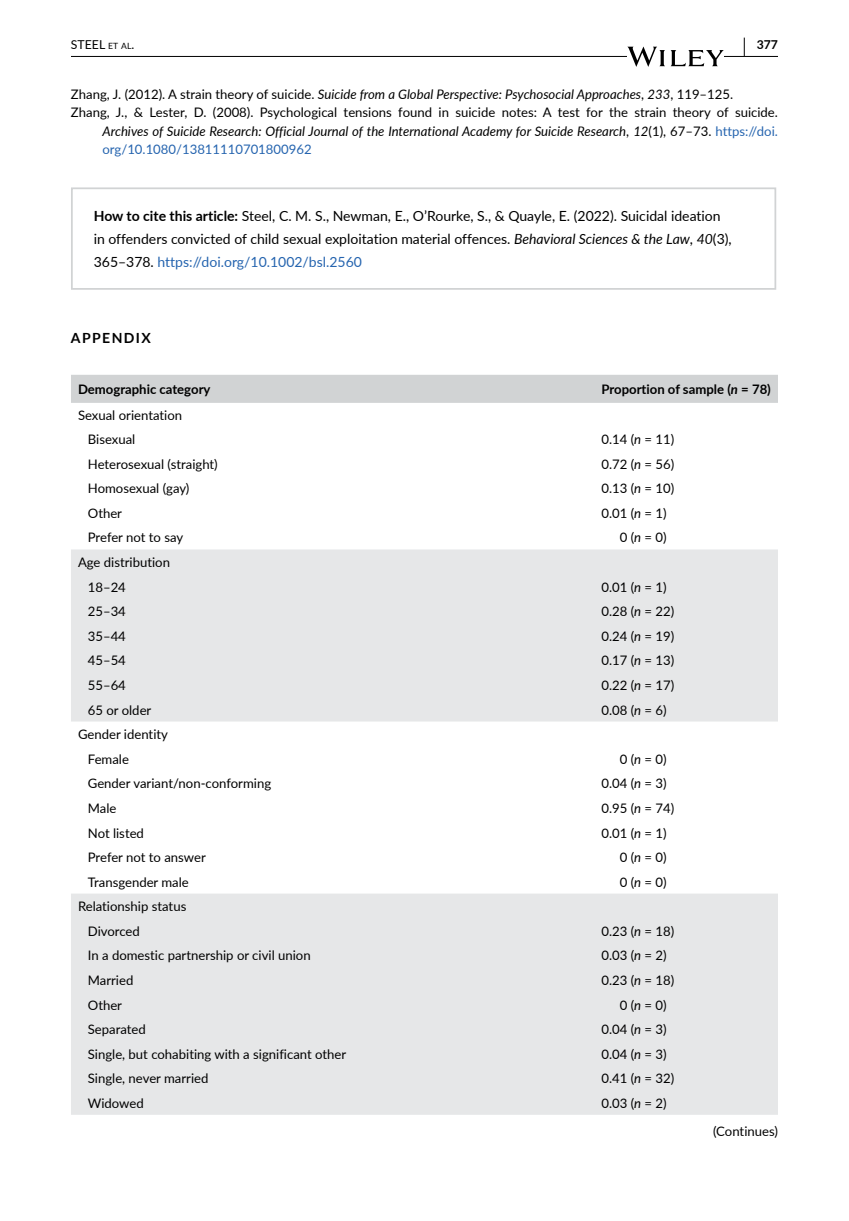
<style>
.page{position:relative;width:849px;height:1221px;background:#fff}
.page>*{position:absolute;margin:0;border:0;box-sizing:border-box;transform-origin:0 0}
.t1{font:14px/22.8px "Lato";color:#000}
.t2{font:700 14px "Lato";letter-spacing:.1em;color:#000}
.t3{font:13.12px/24.5px "Lato";color:#000}
.t4{font:italic 13.12px "Lato";color:#000}
.t5{font:700 13.12px "Lato";color:#000}
.t6{font:13.12px "Lato";color:#2564af}
.t7{font:12.25px "Lato";color:#000}
.t8{font:700 12.25px "Lato";color:#000}
.s1{font-size:8.58px}
.s2{font-style:normal}
.s3{font-style:normal;color:#2564af}
.s4{font-weight:700}
.s5{font-style:italic}
.s6{color:#2564af}
</style>
<div class="page">
<div style="left:71px;top:187px;width:705px;height:103px;border:2px solid #d1d3d4"></div>
<hr style="left:71px;top:56px;width:706px;height:1px;background:#000">
<svg style="left:627px;top:47px;width:96px;height:20px"></svg>
<svg style="left:743px;top:38px;width:1px;height:18px"></svg>
<div style="left:71px;top:375px;width:706px;height:28px;background:#d1d3d4"></div>
<svg style="left:71px;top:549px;width:706px;height:565px;fill:#e6e7e8"></svg>
<p class="t7" style="left:71px;top:36px;width:65px">STEEL <span class="s1">et al</span>.</p>
<p class="t8" style="left:756px;top:36px;width:22px">377</p>
<p class="t4" style="left:71px;top:85px;width:663px"><span class="s2">Zhang, J. (2012). A strain theory of suicide.</span> Suicide from a Global Perspective: Psychosocial Approaches<span class="s2">,</span> 233<span class="s2">, 119–125.</span></p>
<p class="t3" style="left:71px;top:100px;width:708px">Zhang, J., &amp; Lester, D. (2008). Psychological tensions found in suicide notes: A test for the strain theory of suicide.</p>
<p class="t4" style="left:102px;top:121px;width:676px">Archives of Suicide Research: Official Journal of the International Academy for Suicide Research<span class="s2">,</span> 12<span class="s2">(1), 67–73.</span> <span class="s3">https://doi.</span></p>
<p class="t6" style="left:102px;top:140px;width:210px">org/10.1080/13811110701800962</p>
<p class="t1" style="left:94px;top:204px;width:639px"><span class="s4">How to cite this article:</span> Steel, C. M. S., Newman, E., O’Rourke, S., &amp; Quayle, E. (2022). Suicidal ideation in offenders convicted of child sexual exploitation material offences. <span class="s5">Behavioral Sciences &amp; the Law</span>, <span class="s5">40</span>(3),<br>365–378. <span class="s6">https://doi.org/10.1002/bsl.2560</span></p>
<p class="t2" style="left:71px;top:327px;width:81px">APPENDIX</p>
<p class="t5" style="left:78px;top:379px;width:134px">Demographic category</p>
<p class="t5" style="left:601px;top:379px;width:171px">Proportion of sample (<span class="s5">n</span> = 78)</p>
<p class="t3" style="left:88px;top:402px;width:96px;text-indent:-10px">Sexual orientation<br>Bisexual</p>
<p class="t3" style="left:601px;top:426px;width:74px">0.14 (<span class="s5">n</span> = 11)</p>
<p class="t3" style="left:88px;top:451px;width:131px">Heterosexual (straight)</p>
<p class="t3" style="left:601px;top:451px;width:74px">0.72 (<span class="s5">n</span> = 56)</p>
<p class="t3" style="left:88px;top:475px;width:103px">Homosexual (gay)</p>
<p class="t3" style="left:601px;top:475px;width:74px">0.13 (<span class="s5">n</span> = 10)</p>
<p class="t3" style="left:88px;top:500px;width:36px">Other</p>
<p class="t3" style="left:601px;top:500px;width:67px">0.01 (<span class="s5">n</span> = 1)</p>
<p class="t3" style="left:88px;top:525px;width:97px">Prefer not to say</p>
<p class="t3" style="left:619px;top:525px;width:48px">0 (<span class="s5">n</span> = 0)</p>
<p class="t3" style="left:88px;top:549px;width:84px;text-indent:-10px">Age distribution<br>18–24</p>
<p class="t3" style="left:601px;top:574px;width:67px">0.01 (<span class="s5">n</span> = 1)</p>
<p class="t3" style="left:88px;top:598px;width:40px">25–34</p>
<p class="t3" style="left:601px;top:598px;width:74px">0.28 (<span class="s5">n</span> = 22)</p>
<p class="t3" style="left:88px;top:623px;width:40px">35–44</p>
<p class="t3" style="left:601px;top:623px;width:74px">0.24 (<span class="s5">n</span> = 19)</p>
<p class="t3" style="left:88px;top:647px;width:40px">45–54</p>
<p class="t3" style="left:601px;top:647px;width:74px">0.17 (<span class="s5">n</span> = 13)</p>
<p class="t3" style="left:88px;top:672px;width:40px">55–64</p>
<p class="t3" style="left:601px;top:672px;width:74px">0.22 (<span class="s5">n</span> = 17)</p>
<p class="t3" style="left:88px;top:697px;width:65px">65 or older</p>
<p class="t3" style="left:601px;top:697px;width:67px">0.08 (<span class="s5">n</span> = 6)</p>
<p class="t3" style="left:88px;top:721px;width:82px;text-indent:-10px">Gender identity<br>Female</p>
<p class="t3" style="left:619px;top:746px;width:48px">0 (<span class="s5">n</span> = 0)</p>
<p class="t3" style="left:88px;top:770px;width:185px">Gender variant/non-conforming</p>
<p class="t3" style="left:601px;top:770px;width:67px">0.04 (<span class="s5">n</span> = 3)</p>
<p class="t3" style="left:88px;top:795px;width:30px">Male</p>
<p class="t3" style="left:601px;top:795px;width:74px">0.95 (<span class="s5">n</span> = 74)</p>
<p class="t3" style="left:88px;top:819px;width:58px">Not listed</p>
<p class="t3" style="left:601px;top:819px;width:67px">0.01 (<span class="s5">n</span> = 1)</p>
<p class="t3" style="left:88px;top:844px;width:119px">Prefer not to answer</p>
<p class="t3" style="left:619px;top:844px;width:48px">0 (<span class="s5">n</span> = 0)</p>
<p class="t3" style="left:88px;top:869px;width:102px">Transgender male</p>
<p class="t3" style="left:619px;top:869px;width:48px">0 (<span class="s5">n</span> = 0)</p>
<p class="t3" style="left:88px;top:893px;width:100px;text-indent:-10px">Relationship status<br>Divorced</p>
<p class="t3" style="left:601px;top:918px;width:74px">0.23 (<span class="s5">n</span> = 18)</p>
<p class="t3" style="left:88px;top:942px;width:224px">In a domestic partnership or civil union</p>
<p class="t3" style="left:601px;top:942px;width:67px">0.03 (<span class="s5">n</span> = 2)</p>
<p class="t3" style="left:88px;top:967px;width:47px">Married</p>
<p class="t3" style="left:601px;top:967px;width:74px">0.23 (<span class="s5">n</span> = 18)</p>
<p class="t3" style="left:88px;top:991px;width:36px">Other</p>
<p class="t3" style="left:619px;top:991px;width:48px">0 (<span class="s5">n</span> = 0)</p>
<p class="t3" style="left:88px;top:1016px;width:59px">Separated</p>
<p class="t3" style="left:601px;top:1016px;width:67px">0.04 (<span class="s5">n</span> = 3)</p>
<p class="t3" style="left:88px;top:1041px;width:260px">Single, but cohabiting with a significant other</p>
<p class="t3" style="left:601px;top:1041px;width:67px">0.04 (<span class="s5">n</span> = 3)</p>
<p class="t3" style="left:88px;top:1065px;width:122px">Single, never married</p>
<p class="t3" style="left:601px;top:1065px;width:74px">0.41 (<span class="s5">n</span> = 32)</p>
<p class="t3" style="left:88px;top:1090px;width:57px">Widowed</p>
<p class="t3" style="left:601px;top:1090px;width:67px">0.03 (<span class="s5">n</span> = 2)</p>
<p class="t3" style="left:712px;top:1118px;width:66px">(Continues)</p>
</div>
